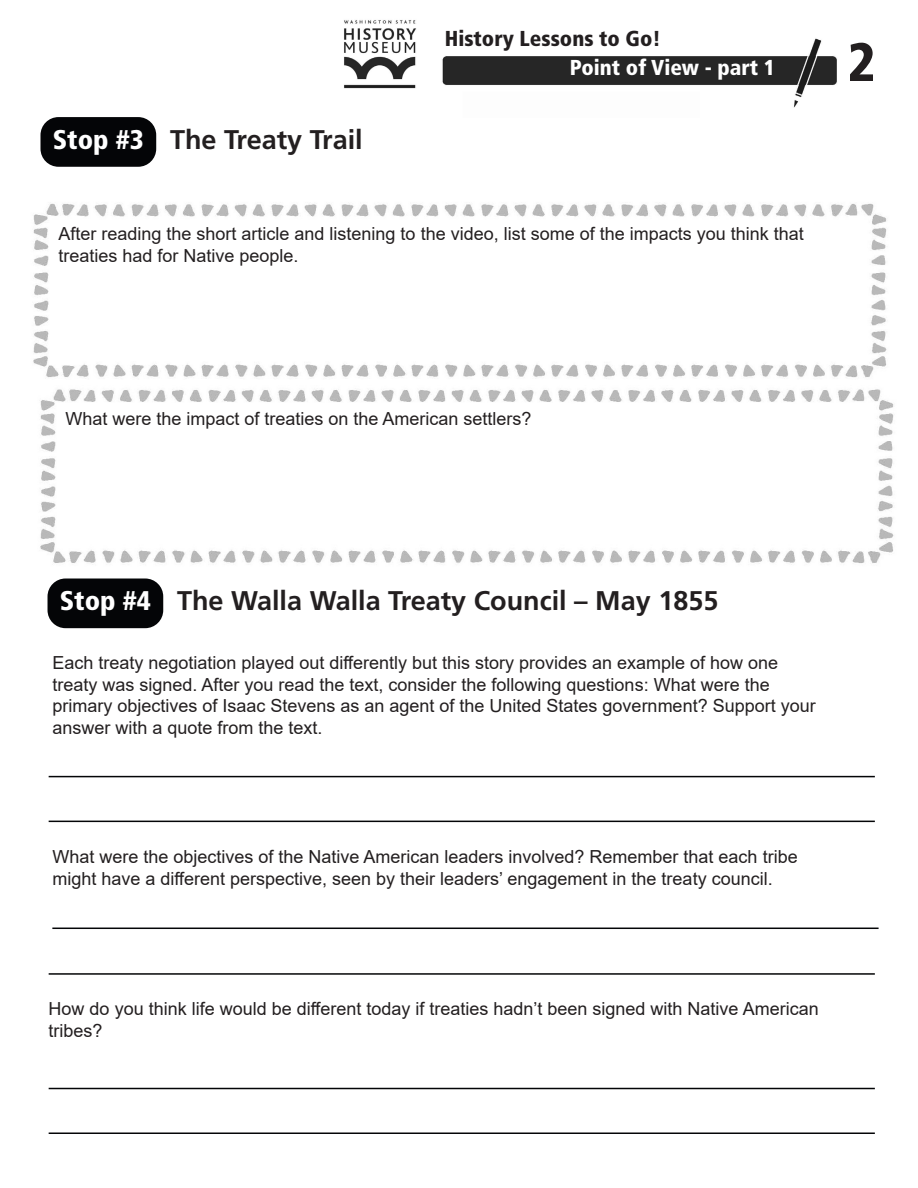
<style>
.page{position:relative;width:918px;height:1188px;background:#fff}
.page>*{position:absolute;margin:0;border:0;box-sizing:border-box;transform-origin:0 0}
.t1{font:900 condensed 54px "Frutiger LT Std";color:#231f20}
.t2{font:700 27px "Frutiger LT Std";color:#231f20}
.t3{font:900 condensed 27px "Frutiger LT Std";color:#fff}
.t4{font:900 condensed 21.6px "Frutiger LT Std";color:#231f20}
.t5{font:900 condensed 21.6px "Frutiger LT Std";color:#fff}
.t6{font:18px/21.6px "Arial";color:#231f20}
</style>
<div class="page">
<img style="left:442px;top:38px;width:395px;height:70px">
<img style="left:344px;top:20px;width:72px;height:69px">
<img style="left:33px;top:203px;width:854px;height:175px">
<div style="left:40px;top:117px;width:116px;height:50px;background:#040507;border-radius:18px"></div>
<img style="left:40px;top:389px;width:854px;height:193px">
<div style="left:48px;top:579px;width:115px;height:49px;background:#040507;border-radius:18px"></div>
<hr style="left:49px;top:776px;width:826px;height:1px;background:#040507">
<hr style="left:49px;top:821px;width:826px;height:1px;background:#040507">
<hr style="left:49px;top:973px;width:826px;height:2px;background:#040507">
<hr style="left:52px;top:928px;width:827px;height:1px;background:#040507">
<hr style="left:49px;top:1088px;width:826px;height:1px;background:#040507">
<hr style="left:49px;top:1132px;width:826px;height:2px;background:#040507">
<p class="t4" style="left:445px;top:25px;width:218px">History Lessons to Go!</p>
<p class="t3" style="left:53px;top:123px;width:93px">Stop #3</p>
<p class="t2" style="left:170px;top:124px;width:194px">The Treaty Trail</p>
<p class="t5" style="left:570px;top:55px;width:207px">Point of View - part 1</p>
<p class="t6" style="left:58px;top:223px;width:747px">After reading the short article and listening to the video, list some of the impacts you think that treaties had for Native people.</p>
<p class="t1" style="left:847px;top:30px;width:30px">2</p>
<p class="t6" style="left:65px;top:408px;width:468px">What were the impact of treaties on the American settlers?</p>
<p class="t3" style="left:60px;top:584px;width:93px">Stop #4</p>
<p class="t2" style="left:177px;top:585px;width:543px">The Walla Walla Treaty Council – May 1855</p>
<p class="t6" style="left:52px;top:652px;width:727px">Each treaty negotiation played out differently but this story provides an example of how one treaty was signed. After you read the text, consider the following questions: What were the</p>
<p class="t6" style="left:52px;top:695px;width:765px">primary objectives of Isaac Stevens as an agent of the United States government? Support your answer with a quote from the text.</p>
<p class="t6" style="left:52px;top:846px;width:747px">What were the objectives of the Native American leaders involved? Remember that each tribe might have a different perspective, seen by their leaders’ engagement in the treaty council.</p>
<p class="t6" style="left:49px;top:998px;width:772px">How do you think life would be different today if treaties hadn’t been signed with Native American tribes?</p>
</div>
